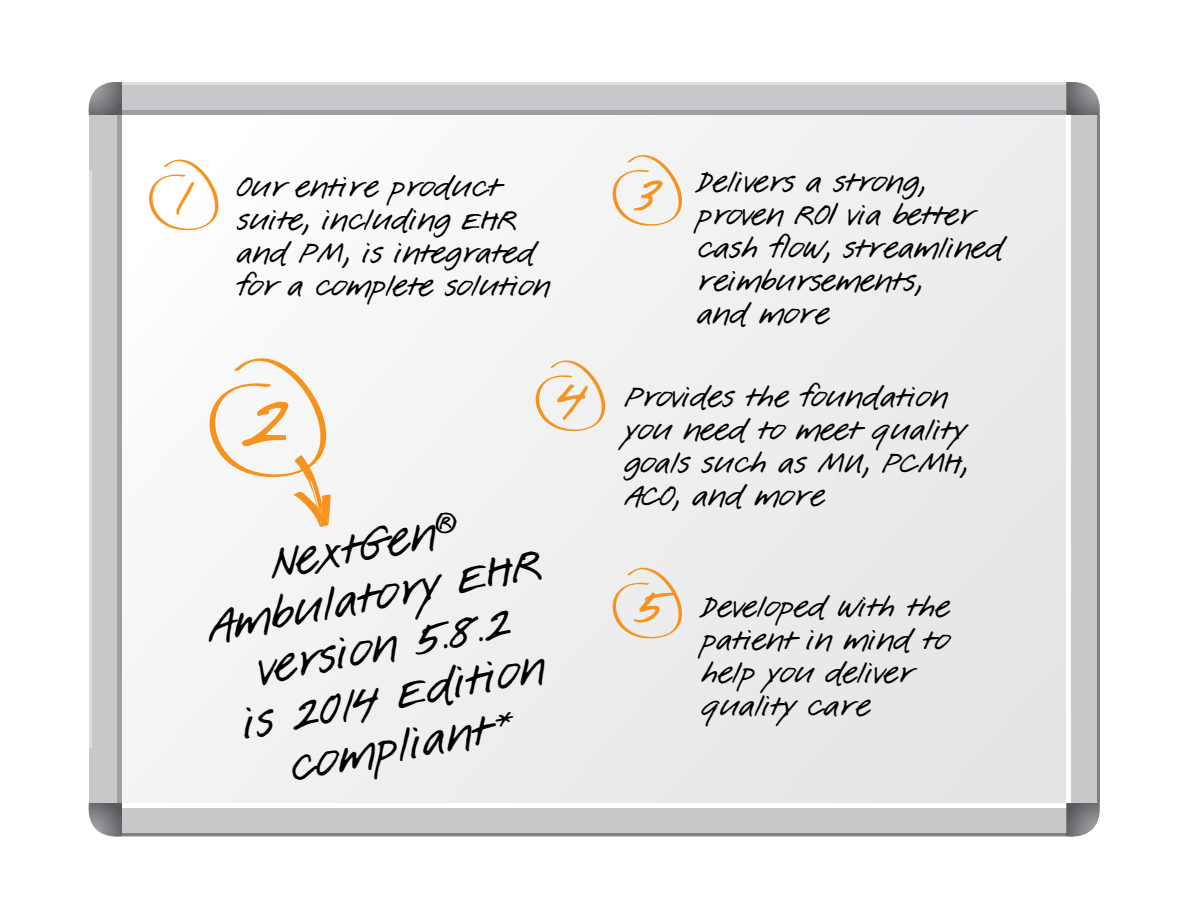
<style>
.page{position:relative;width:1188px;height:918px;background:#fff}
.page>*{position:absolute;margin:0;border:0;box-sizing:border-box;transform-origin:0 0}
.t1{font:55.2px "FG Kristine";color:#f7921e}
.t2{font:35.1px "FG Kristine";color:#f7921e}
.t3{font:32.7px/50.8px "FG Kristine";color:#000;text-align:center}
.t4{font:21px/33px "FG Kristine";color:#000}
</style>
<div class="page">
<div style="left:108px;top:99px;width:975px;height:720px;background:#eff0f0"></div>
<svg style="left:88px;top:82px;width:34px;height:33px"></svg>
<div style="left:122px;top:82px;width:944px;height:29px;background:#c7c8ca"></div>
<hr style="left:122px;top:111px;width:944px;height:4px;background:#9d9fa2">
<hr style="left:122px;top:82px;width:944px;height:3px;background:#dcddde">
<svg style="left:1066px;top:82px;width:34px;height:33px"></svg>
<div style="left:89px;top:115px;width:28px;height:688px;background:#c7c8ca"></div>
<div style="left:117px;top:115px;width:5px;height:688px;background:#9d9fa2"></div>
<hr style="left:89px;top:170px;width:2px;height:578px;background:#dcddde">
<svg style="left:88px;top:803px;width:34px;height:34px"></svg>
<div style="left:1071px;top:115px;width:29px;height:688px;background:#c7c8ca"></div>
<div style="left:1066px;top:115px;width:5px;height:688px;background:#fff"></div>
<hr style="left:1097px;top:115px;width:3px;height:688px;background:#808285">
<div style="left:122px;top:808px;width:944px;height:28px;background:#c7c8ca"></div>
<div style="left:122px;top:803px;width:944px;height:5px;background:#fff"></div>
<hr style="left:122px;top:833px;width:944px;height:3px;background:#808285">
<svg style="left:1066px;top:803px;width:34px;height:34px"></svg>
<svg style="left:209px;top:358px;width:121px;height:169px"></svg>
<svg style="left:146px;top:158px;width:74px;height:74px"></svg>
<svg style="left:612px;top:155px;width:70px;height:71px"></svg>
<svg style="left:535px;top:360px;width:70px;height:71px"></svg>
<svg style="left:612px;top:567px;width:70px;height:72px"></svg>
<h2 class="t2" style="left:175px;top:178px;width:15px">1</h2>
<p class="t4" style="left:237px;top:172px;width:315px">Our entir e product suite, including EHR and PM, is integrated for a complete solution</p>
<h1 class="t1" style="left:242px;top:393px;width:49px">2</h1>
<h2 class="t2" style="left:557px;top:380px;width:31px">4</h2>
<h3 class="t3" style="left:193px;top:556px;width:343px;rotate:-11deg">NextGen<sup>®<br></sup>Ambulatory EHR version 5.8.2<br>is 2014 Edition compliant <sup>*</sup></h3>
<h2 class="t2" style="left:637px;top:174px;width:26px">3</h2>
<p class="t4" style="left:697px;top:168px;width:308px">Delivers a strong, proven ROI via better cash flow, str eamlined r eimbursements,<br>and mor e</p>
<p class="t4" style="left:624px;top:382px;width:346px">Provides the foundation you need to meet quality goals such as MU, PCMH,<br>ACO, and mor e</p>
<h2 class="t2" style="left:635px;top:587px;width:29px">5</h2>
<p class="t4" style="left:701px;top:592px;width:250px">Developed with the patient in mind to help you deliver quality car e</p>
</div>
